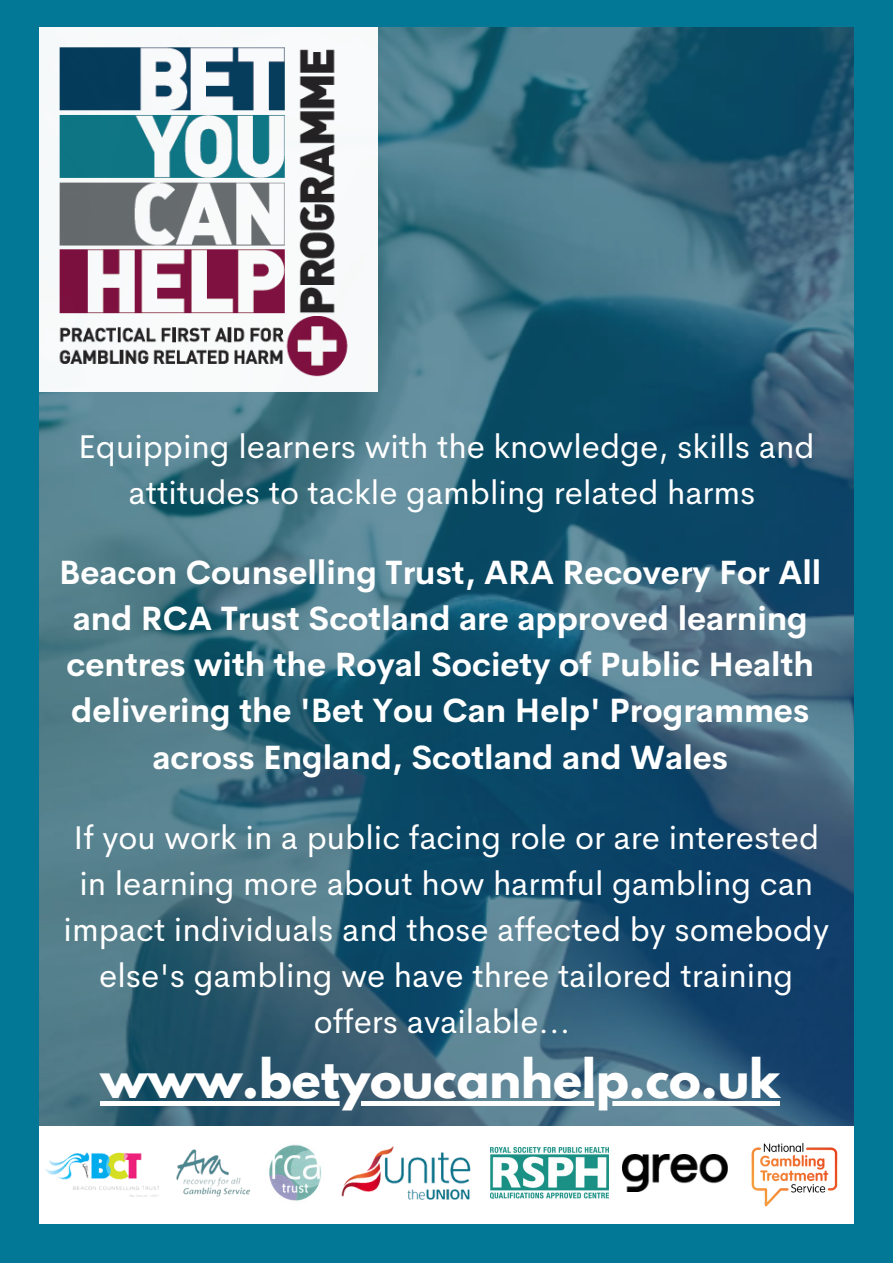
<style>
.page{position:relative;width:893px;height:1264px;background:#fff}
.page>*{position:absolute;margin:0;border:0;box-sizing:border-box;transform-origin:0 0}
.t1{font:700 48px "League Spartan";color:#fff}
.t2{font:33px/46px "Cerebri Sans";color:#fff;text-align:center}
.t3{font:700 33px/46px "Cerebri Sans";color:#fff;text-align:center}
</style>
<div class="page">
<div style="left:0;top:0;width:892px;height:1262px;background:#037896"></div>
<img style="left:39px;top:27px;width:814px;height:1098px">
<img style="left:39px;top:27px;width:339px;height:365px">
<div style="left:39px;top:1125px;width:814px;height:98px;background:#fff"></div>
<img style="left:45px;top:1152px;width:114px;height:45px">
<img style="left:490px;top:1147px;width:119px;height:51px">
<img style="left:176px;top:1149px;width:74px;height:48px">
<img style="left:622px;top:1154px;width:105px;height:37px">
<img style="left:751px;top:1142px;width:87px;height:65px">
<img style="left:269px;top:1144px;width:52px;height:57px">
<img style="left:341px;top:1146px;width:130px;height:53px">
<hr style="left:100px;top:1101px;width:680px;height:4px;background:#fff">
<p class="t2" style="left:78px;top:423px;width:737px">Equipping learners with the knowledge, skills and attitudes to tackle gambling related harms</p>
<p class="t3" style="left:59px;top:549px;width:763px">Beacon Counselling Trust, ARA Recovery For All and RCA Trust Scotland are approved learning centres with the Royal Society of Public Health delivering the 'Bet You Can Help' Programmes across England, Scotland and Wales</p>
<p class="t2" style="left:64px;top:814px;width:767px">If you work in a public facing role or are interested in learning more about how harmful gambling can impact individuals and those affected by somebody else's gambling we have three tailored training offers available...</p>
<h1 class="t1" style="left:100px;top:1054px;width:681px">www.betyoucanhelp.co.uk</h1>
</div>
